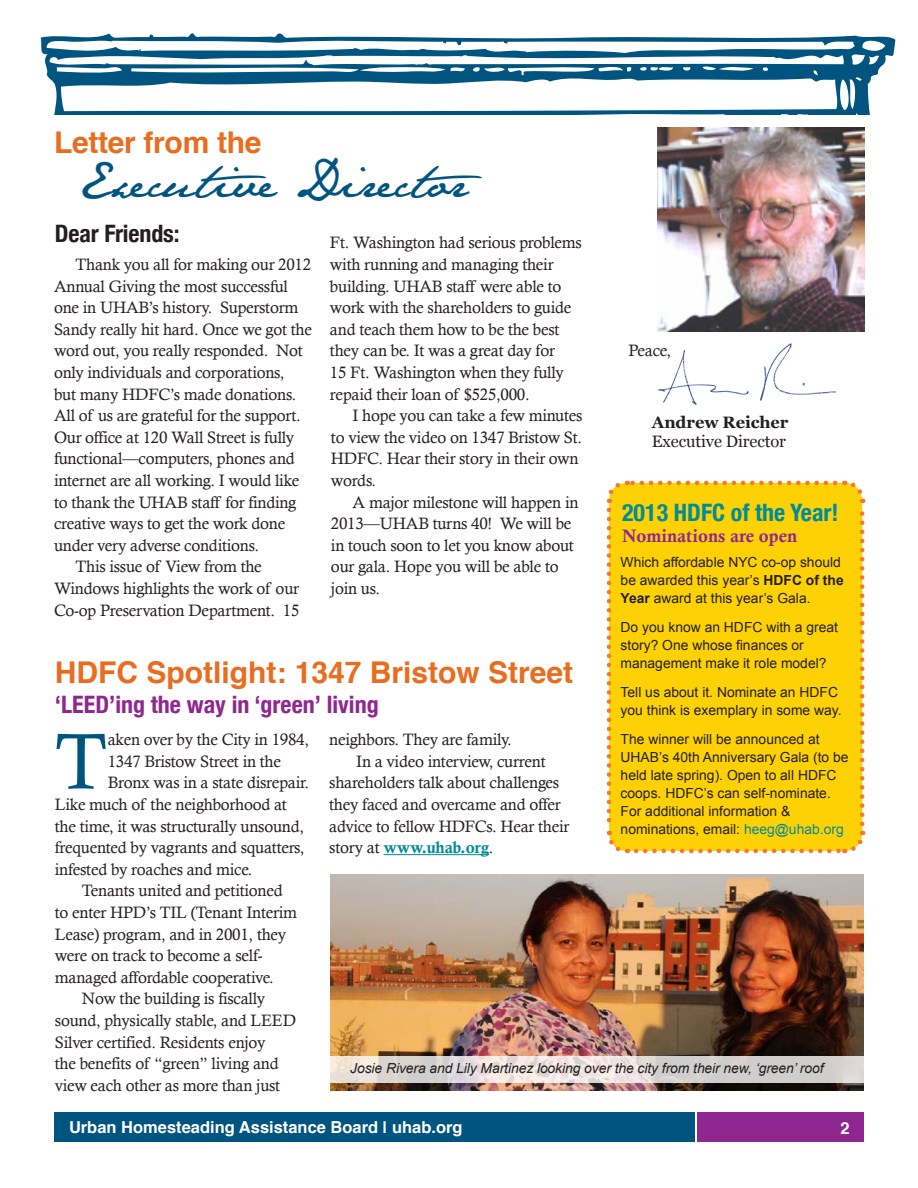
<style>
.page{position:relative;width:918px;height:1188px;background:#fff}
.page>*{position:absolute;margin:0;border:0;box-sizing:border-box;transform-origin:0 0}
.Article_Text_Main_1s{font:79.35px "Calisto";color:#005480}
.t1{font:45px "Jane Austen";color:#005480}
.t2{font:700 30px "Helvetica";color:#ea6d1f}
.t3{font:700 condensed 24px "Helvetica Neue";color:#90268f}
._2013_HDFC_of_the_Ye{font:700 condensed 24px "Helvetica Neue";color:#008b98}
.Article_Text_Main_No{font:700 condensed 24px "Helvetica Neue";letter-spacing:-.005em;color:#231f20}
.Sidebar_Subhead{font:18px "Calis MT Bol";color:#90268f}
.Article_Text_Main{font:16.5px/21.6px "Calisto";letter-spacing:-.015em;color:#231f20}
.Article_Text_Main_1s-2{font:16.5px "Calisto";letter-spacing:-.015em;color:#231f20}
.t4{font:700 16.5px "Helvetica";color:#fff}
.Article_Text_Main_No-2{font:16.5px "Georgia";letter-spacing:-.005em;color:#231f20}
.Article_Text_Main_No-3{font:700 16.5px "Georgia";letter-spacing:-.005em;color:#231f20}
.Sidebar_Text{font:13.8px/18px "Arial";color:#231f20}
.t5{font:italic 13.8px "Arial";letter-spacing:-.005em;color:#231f20}
.s1{font-weight:700}
.s2{color:#008b98}
.s3{font-family:"Calis MT Bol";color:#008b98}
</style>
<div class="page">
<div style="left:54px;top:1112px;width:641px;height:30px;background:#005480"></div>
<div style="left:697px;top:1112px;width:167px;height:30px;background:#90268f"></div>
<svg style="left:40px;top:33px;width:855px;height:81px"></svg>
<img style="left:658px;top:127px;width:207px;height:205px">
<img style="left:330px;top:875px;width:534px;height:216px">
<svg style="left:330px;top:1056px;width:534px;height:27px;background:#dfd9d6"></svg>
<hr style="left:383px;top:854px;width:106px;height:1px;background:#008b98">
<div style="left:609px;top:483px;width:253px;height:368px;background:#fed105;border-radius:18px"></div>
<svg style="left:606px;top:510px;width:22px;height:344px"></svg>
<svg style="left:636px;top:831px;width:230px;height:23px"></svg>
<svg style="left:844px;top:480px;width:22px;height:344px"></svg>
<svg style="left:606px;top:480px;width:229px;height:23px"></svg>
<svg style="left:658px;top:350px;width:91px;height:54px"></svg>
<svg style="left:760px;top:343px;width:76px;height:58px"></svg>
<p class="t2" style="left:54px;top:118px;width:209px">Letter from the</p>
<p class="t1" style="left:78px;top:155px;width:406px">Executive Director</p>
<p class="Article_Text_Main_No" style="left:55px;top:214px;width:126px">Dear Friends:</p>
<p class="Article_Text_Main" style="left:330px;top:232px;width:253px">Ft. Washington had serious problems with running and managing their building. UHAB staff were able to work with the shareholders to guide and teach them how to be the best they can be. It was a great day for<br>15 Ft. Washington when they fully repaid their loan of $525,000.</p>
<p class="Article_Text_Main" style="left:54px;top:253px;width:259px;text-indent:22px">Thank you all for making our 2012<br>Annual Giving the most successful one in UHAB’s history. Superstorm Sandy really hit hard. Once we got the word out, you really responded. Not only individuals and corporations,<br>but many HDFC’s made donations.<br>All of us are grateful for the support.<br>Our office at 120 Wall Street is fully functional—computers, phones and internet are all working. I would like to thank the UHAB staff for finding creative ways to get the work done under very adverse conditions.</p>
<p class="Article_Text_Main" style="left:54px;top:556px;width:247px;text-indent:22px">This issue of View from the<br>Windows highlights the work of our<br>Co-op Preservation Department. 15</p>
<p class="Article_Text_Main" style="left:628px;top:340px;width:44px">Peace,</p>
<p class="Article_Text_Main" style="left:331px;top:405px;width:253px;text-indent:22px">I hope you can take a few minutes to view the video on 1347 Bristow St.<br>HDFC. Hear their story in their own words.</p>
<p class="Article_Text_Main" style="left:331px;top:491px;width:249px;text-indent:22px">A major milestone will happen in<br>2013—UHAB turns 40! We will be in touch soon to let you know about our gala. Hope you will be able to join us.</p>
<p class="Article_Text_Main_No-3" style="left:652px;top:412px;width:138px">Andrew Reicher</p>
<p class="Article_Text_Main_No-2" style="left:652px;top:432px;width:136px">Executive Director</p>
<p class="_2013_HDFC_of_the_Ye" style="left:622px;top:492px;width:218px">2013 HDFC of the Year!</p>
<p class="Sidebar_Text" style="left:621px;top:554px;width:225px">Which affordable NYC co-op should be awarded this year’s <span class="s1">HDFC of the<br>Year</span> award at this year’s Gala.</p>
<p class="Sidebar_Text" style="left:621px;top:619px;width:219px">Do you know an HDFC with a great story? One whose finances or management make it role model?</p>
<p class="Sidebar_Text" style="left:621px;top:683px;width:223px">Tell us about it. Nominate an HDFC you think is exemplary in some way.</p>
<p class="Sidebar_Text" style="left:621px;top:730px;width:230px">The winner will be announced at UHAB’s 40th Anniversary Gala (to be held late spring). Open to all HDFC coops. HDFC’s can self-nominate.<br>For additional information &amp; nominations, email: <span class="s2">heeg@uhab.org</span></p>
<p class="Sidebar_Subhead" style="left:622px;top:525px;width:177px">Nominations are open</p>
<p class="t2" style="left:55px;top:649px;width:520px">HDFC Spotlight: 1347 Bristow Street</p>
<p class="t3" style="left:55px;top:685px;width:325px">‘LEED’ing the way in ‘green’ living</p>
<p class="Article_Text_Main_1s" style="left:55px;top:715px;width:54px">T</p>
<p class="Article_Text_Main_1s-2" style="left:108px;top:730px;width:203px">aken over by the City in 1984,</p>
<p class="Article_Text_Main" style="left:329px;top:729px;width:184px">neighbors. They are family.</p>
<p class="Article_Text_Main" style="left:329px;top:750px;width:242px;text-indent:27px">In a video interview, current shareholders talk about challenges they faced and overcame and offer advice to fellow HDFCs. Hear their story at <span class="s3">www.uhab.org</span>.</p>
<p class="Article_Text_Main_1s-2" style="left:108px;top:752px;width:175px">1347 Bristow Street in the</p>
<p class="Article_Text_Main_1s-2" style="left:108px;top:773px;width:203px">Bronx was in a state disrepair.</p>
<p class="Article_Text_Main_1s-2" style="left:55px;top:795px;width:234px">Like much of the neighborhood at</p>
<p class="Article_Text_Main_1s-2" style="left:55px;top:816px;width:251px">the time, it was structurally unsound,</p>
<p class="Article_Text_Main_1s-2" style="left:55px;top:838px;width:251px">frequented by vagrants and squatters,</p>
<p class="Article_Text_Main_1s-2" style="left:55px;top:860px;width:199px">infested by roaches and mice.</p>
<p class="Article_Text_Main" style="left:55px;top:880px;width:244px;text-indent:27px">Tenants united and petitioned to enter HPD’s TIL (Tenant Interim<br>Lease) program, and in 2001, they were on track to become a self&shy;managed affordable cooperative.</p>
<p class="Article_Text_Main" style="left:55px;top:988px;width:243px;text-indent:27px">Now the building is fiscally sound, physically stable, and LEED Silver certified. Residents enjoy<br>the benefits of “green” living and view each other as more than just</p>
<p class="t5" style="left:350px;top:1059px;width:475px">Josie Rivera and Lily Martinez looking over the city from their new, ‘green’ roof</p>
<p class="t4" style="left:69px;top:1114px;width:395px">Urban Homesteading Assistance Board | uhab.org</p>
<p class="t4" style="left:840px;top:1114px;width:11px">2</p>
</div>
